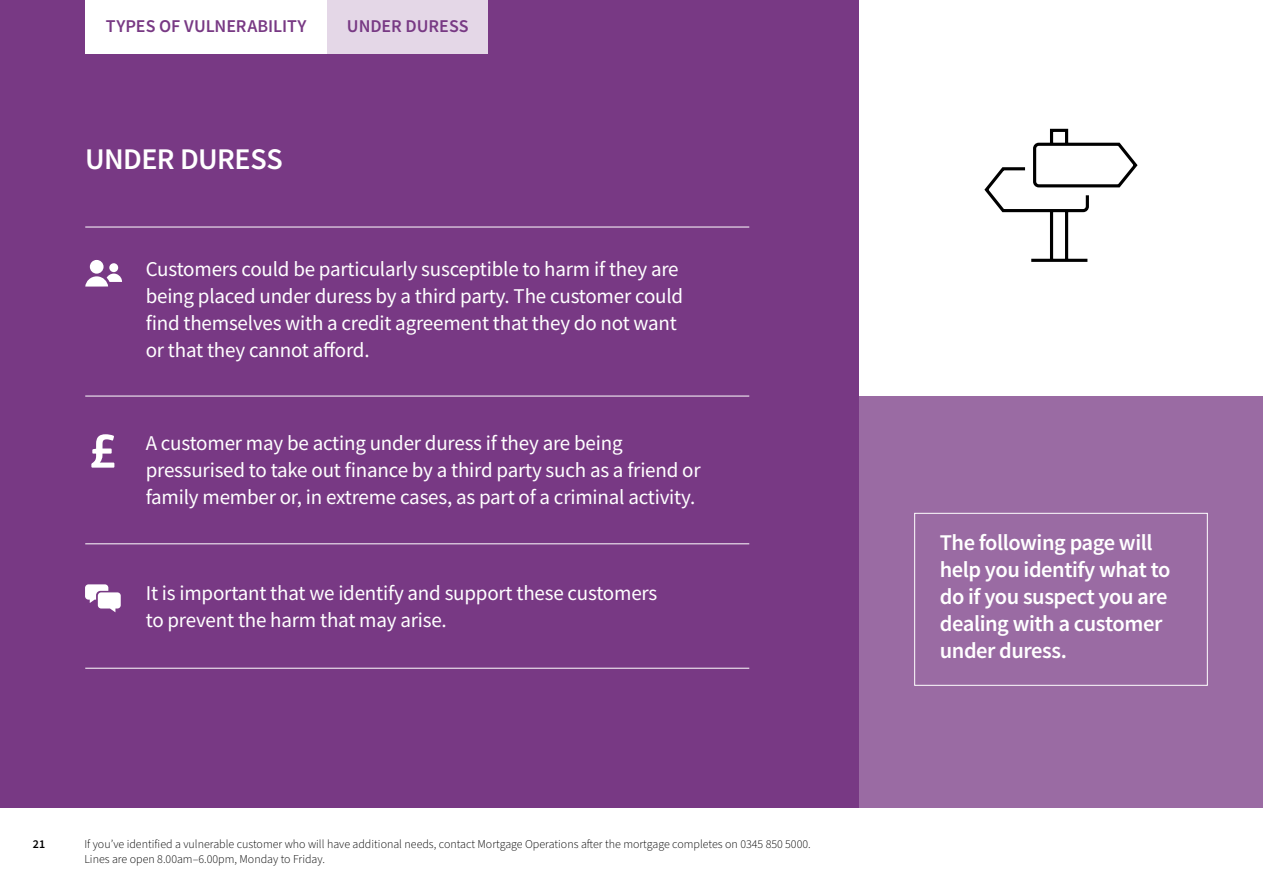
<style>
.page{position:relative;width:1263px;height:893px;background:#fff}
.page>*{position:absolute;margin:0;border:0;box-sizing:border-box;transform-origin:0 0}
.t1{font:600 30px "Source Sans Pro";letter-spacing:-.02em;color:#fff}
.t2{font:600 22.5px/27px "Source Sans Pro";letter-spacing:-.02em;color:#fff}
.t3{font:21px/27px "Source Sans Pro";letter-spacing:-.01em;color:#fff}
.t4{font:600 18px "Source Sans Pro";letter-spacing:-.005em;color:#783984}
.t5{font:300 12px/15px "Source Sans Pro";color:#000}
.t6{font:600 12px "Source Sans Pro";color:#000}
</style>
<div class="page">
<div style="left:0;top:0;width:1263px;height:808px;background:#783984"></div>
<svg style="left:91px;top:434px;width:23px;height:34px"></svg>
<svg style="left:85px;top:260px;width:37px;height:27px"></svg>
<svg style="left:85px;top:584px;width:36px;height:28px"></svg>
<hr style="left:85px;top:227px;width:664px;height:1px;background:#fff">
<hr style="left:85px;top:396px;width:664px;height:1px;background:#fff">
<hr style="left:85px;top:543px;width:664px;height:1px;background:#fff">
<hr style="left:85px;top:668px;width:664px;height:1px;background:#fff">
<div style="left:85px;top:0;width:242px;height:53px;background:#fff"></div>
<div style="left:859px;top:396px;width:404px;height:412px;background:#9a6ba3"></div>
<div style="left:859px;top:0;width:404px;height:396px;background:#fff"></div>
<svg style="left:984px;top:128px;width:154px;height:134px"></svg>
<div style="left:914px;top:513px;width:294px;height:173px;border:1px solid #fff"></div>
<div style="left:327px;top:0;width:161px;height:53px;background:#e4d7e7"></div>
<p class="t4" style="left:106px;top:15px;width:202px">TYPES OF VULNERABILITY</p>
<p class="t4" style="left:347px;top:15px;width:123px">UNDER DURESS</p>
<h1 class="t1" style="left:85px;top:140px;width:199px">UNDER DURESS</h1>
<p class="t3" style="left:146px;top:255px;width:539px">Customers could be particularly susceptible to harm if they are being placed under duress by a third party. The customer could find themselves with a credit agreement that they do not want or that they cannot afford.</p>
<p class="t3" style="left:146px;top:429px;width:556px">A customer may be acting under duress if they are being pressurised to take out finance by a third party such as a friend or family member or, in extreme cases, as part of a criminal activity.</p>
<p class="t3" style="left:146px;top:579px;width:513px">It is important that we identify and support these customers to prevent the harm that may arise.</p>
<p class="t6" style="left:33px;top:836px;width:14px">21</p>
<p class="t5" style="left:84px;top:836px;width:728px">If you’ve identified a vulnerable customer who will have additional needs, contact Mortgage Operations after the mortgage completes on 0345 850 5000.<br>Lines are open 8.00am–6.00pm, Monday to Friday.</p>
<p class="t2" style="left:940px;top:530px;width:232px">The following page will help you identify what to do if you suspect you are dealing with a customer under duress.</p>
</div>
